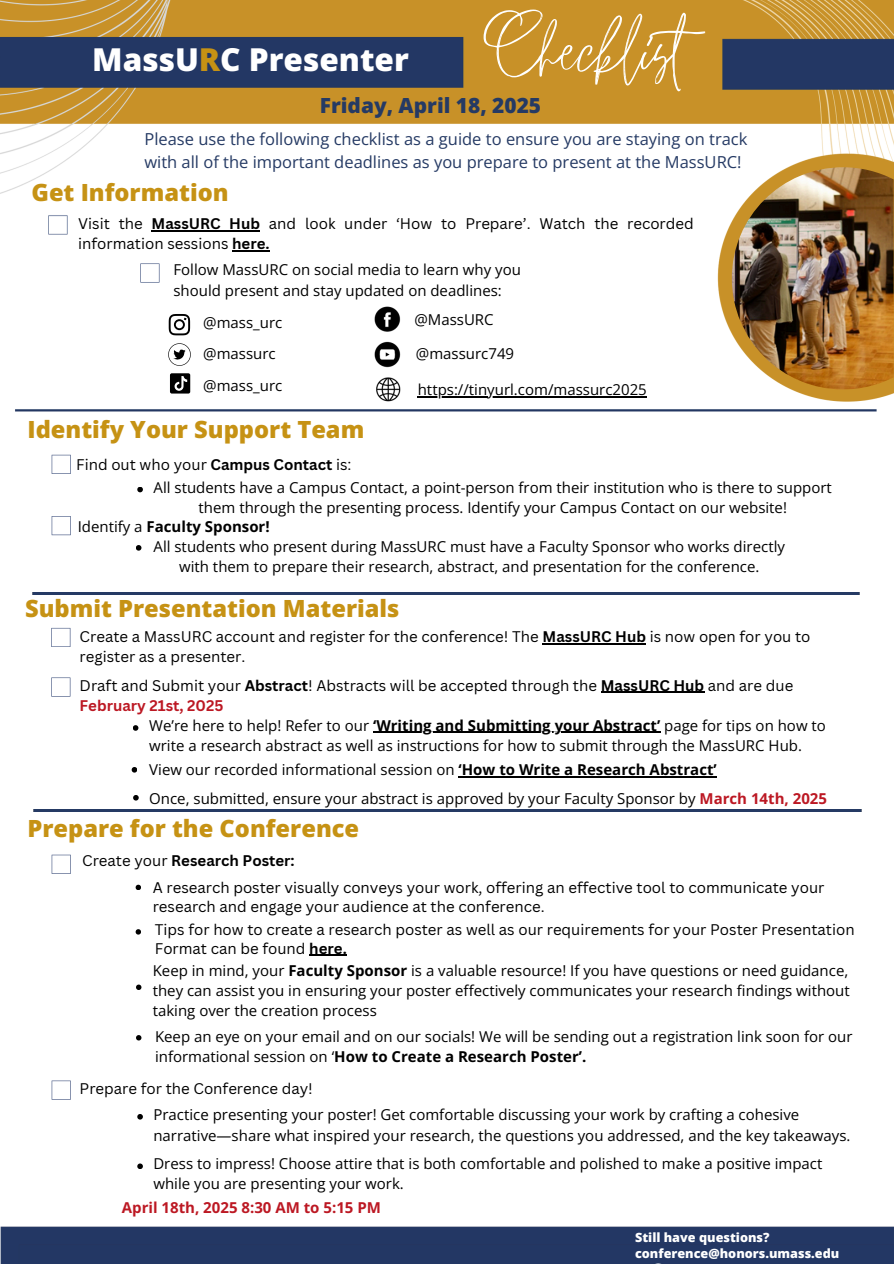
<style>
.page{position:relative;width:894px;height:1264px;background:#fff}
.page>*{position:absolute;margin:0;border:0;box-sizing:border-box;transform-origin:0 0}
.t1{font:76.95px "Shadow";color:#fff}
.t2{font:800 31.5px "Open Sans";color:#fff}
.t3{font:800 23.7px "Open Sans";color:#c69214}
.t4{font:800 20.85px "Open Sans";color:#253a64}
.t5{font:16.5px/22.5px "Open Sans";color:#253a64}
.t6{font:15px/20.2px "Open Sans";color:#000}
.t7{font:15px/20.2px "Canva Sans";color:#000}
.t8{font:700 15px "Open Sans";color:#bc1823}
.t9{font:700 15px "Canva Sans";color:#000}
.t10{font:700 15px "Open Sans";color:#000}
.t11{font:800 12.6px/16.8px "Open Sans";color:#fff}
.s1{color:#c69214}
.s2{font-weight:700}
.s3{font-weight:400}
.s4{font-weight:700;color:#bc1823}
</style>
<div class="page">
<svg style="left:51px;top:677px;width:19px;height:19px"></svg>
<svg style="left:52px;top:516px;width:19px;height:19px"></svg>
<hr style="left:33px;top:809px;width:829px;height:2px;background:#253a64">
<img style="left:0;top:0;width:893px;height:412px">
<img style="left:731px;top:167px;width:162px;height:222px">
<svg style="left:51px;top:628px;width:19px;height:19px"></svg>
<svg style="left:52px;top:455px;width:19px;height:19px"></svg>
<svg style="left:52px;top:854px;width:19px;height:19px"></svg>
<svg style="left:52px;top:1080px;width:19px;height:19px"></svg>
<svg style="left:135px;top:884px;width:6px;height:6px"></svg>
<svg style="left:135px;top:929px;width:6px;height:5px"></svg>
<svg style="left:136px;top:545px;width:5px;height:5px"></svg>
<svg style="left:133px;top:725px;width:5px;height:5px"></svg>
<svg style="left:137px;top:487px;width:6px;height:5px"></svg>
<svg style="left:137px;top:1114px;width:6px;height:5px"></svg>
<svg style="left:169px;top:314px;width:21px;height:21px"></svg>
<svg style="left:168px;top:343px;width:23px;height:23px"></svg>
<svg style="left:170px;top:373px;width:20px;height:20px"></svg>
<img style="left:367px;top:300px;width:40px;height:109px">
<hr style="left:32px;top:592px;width:828px;height:2px;background:#253a64">
<img style="left:0;top:1226px;width:893px;height:37px">
<svg style="left:132px;top:767px;width:5px;height:5px"></svg>
<svg style="left:136px;top:984px;width:5px;height:6px"></svg>
<svg style="left:136px;top:1035px;width:5px;height:5px"></svg>
<hr style="left:151px;top:230px;width:109px;height:1px;background:#000">
<hr style="left:232px;top:250px;width:37px;height:1px;background:#000">
<hr style="left:600px;top:692px;width:104px;height:1px;background:#000">
<hr style="left:417px;top:396px;width:229px;height:1px;background:#000">
<hr style="left:373px;top:732px;width:287px;height:1px;background:#000">
<hr style="left:458px;top:776px;width:258px;height:1px;background:#000">
<hr style="left:309px;top:954px;width:38px;height:2px;background:#000">
<svg style="left:137px;top:1163px;width:6px;height:6px"></svg>
<hr style="left:542px;top:643px;width:104px;height:1px;background:#000">
<svg style="left:133px;top:795px;width:6px;height:5px"></svg>
<div style="left:10px;top:1237px;width:883px;height:26px;background:#233764"></div>
<h6 class="t2" style="left:92px;top:38px;width:318px">MassU<span class="s1">R</span>C Presenter</h6>
<h6 class="t1" style="left:495px;top:-12px;width:234px">Checklist</h6>
<h6 class="t4" style="left:320px;top:90px;width:223px">Friday, April 18, 2025</h6>
<h3 class="t5" style="left:144px;top:128px;width:604px">Please use the following checklist as a guide to ensure you are staying on track with all of the important deadlines as you prepare to present at the MassURC!</h3>
<h6 class="t3" style="left:31px;top:176px;width:198px">Get Information</h6>
<p class="t7" style="left:78px;top:213px;width:617px">Visit the <span class="s2">MassURC Hub</span> and look under ‘How to Prepare’. Watch the recorded information sessions <span class="s2">here.</span></p>
<p class="t6" style="left:173px;top:259px;width:349px">Follow MassURC on social media to learn why you should present and stay updated on deadlines:</p>
<h6 class="t6" style="left:203px;top:312px;width:81px">@mass_urc</h6>
<h6 class="t6" style="left:203px;top:343px;width:74px">@massurc</h6>
<p class="t6" style="left:203px;top:375px;width:81px">@mass_urc</p>
<h3 class="t3" style="left:27px;top:412px;width:338px">Identify Your Support Team</h3>
<h6 class="t7" style="left:76px;top:454px;width:277px">Find out who your <span class="s2">Campus Contact</span> is:</h6>
<h3 class="t6" style="left:414px;top:309px;width:81px">@MassURC</h3>
<h6 class="t6" style="left:416px;top:343px;width:100px">@massurc749</h6>
<h3 class="t6" style="left:417px;top:379px;width:230px">https://tinyurl.com/massurc2025</h3>
<h6 class="t6" style="left:153px;top:477px;width:679px;text-align:center">All students have a Campus Contact, a point-person from their institution who is there to support them through the presenting process. Identify your Campus Contact on our website!</h6>
<h6 class="t10" style="left:78px;top:516px;width:193px"><span class="s3">Identify a</span> Faculty Sponsor!</h6>
<h6 class="t6" style="left:153px;top:536px;width:632px;text-align:center">All students who present during MassURC must have a Faculty Sponsor who works directly with them to prepare their research, abstract, and presentation for the conference.</h6>
<h6 class="t3" style="left:25px;top:591px;width:376px">Submit Presentation Materials</h6>
<p class="t7" style="left:80px;top:626px;width:732px">Create a MassURC account and register for the conference! The <span class="s2">MassURC Hub</span> is now open for you to register as a presenter.</p>
<h6 class="t7" style="left:80px;top:675px;width:715px">Draft and Submit your <span class="s2">Abstract</span>! Abstracts will be accepted through the <span class="s2">MassURC Hub</span> and are due<br><span class="s4">February 21st, 2025</span></h6>
<h6 class="t6" style="left:149px;top:714px;width:678px">We’re here to help! Refer to our <span class="s2">‘Writing and Submitting your Abstract’</span> page for tips on how to</h6>
<h6 class="t6" style="left:149px;top:735px;width:654px">write a research abstract as well as instructions for how to submit through the MassURC Hub.</h6>
<h6 class="t6" style="left:149px;top:759px;width:569px">View our recorded informational session on <span class="s2">‘How to Write a Research Abstract’</span></h6>
<p class="t6" style="left:149px;top:788px;width:679px">Once, submitted, ensure your abstract is approved by your Faculty Sponsor by <span class="s4">March 14th, 2025</span></p>
<h6 class="t3" style="left:27px;top:812px;width:333px">Prepare for the Conference</h6>
<h6 class="t9" style="left:82px;top:850px;width:214px"><span class="s3">Create your</span> Research Poster:</h6>
<h6 class="t7" style="left:153px;top:877px;width:673px;line-height:19.2px">A research poster visually conveys your work, offering an effective tool to communicate your research and engage your audience at the conference.</h6>
<h6 class="t7" style="left:155px;top:919px;width:701px;line-height:19.2px">Tips for how to create a research poster as well as our requirements for your Poster Presentation<br>Format can be found <span class="s2">here.</span></h6>
<h6 class="t6" style="left:153px;top:959px;width:698px;text-align:justify">Keep in mind, your <span class="s2">Faculty Sponsor</span> is a valuable resource! If you have questions or need guidance, they can assist you in ensuring your poster effectively communicates your research findings without taking over the creation process</h6>
<h6 class="t6" style="left:155px;top:1025px;width:698px">Keep an eye on your email and on our socials! We will be sending out a registration link soon for our informational session on ‘<span class="s2">How to Create a Research Poster’.</span></h6>
<h6 class="t7" style="left:80px;top:1078px;width:235px">Prepare for the Conference day!</h6>
<h5 class="t6" style="left:153px;top:1104px;width:698px">Practice presenting your poster! Get comfortable discussing your work by crafting a cohesive narrative—share what inspired your research, the questions you addressed, and the key takeaways.</h5>
<h6 class="t6" style="left:153px;top:1153px;width:670px">Dress to impress! Choose attire that is both comfortable and polished to make a positive impact while you are presenting your work.</h6>
<h6 class="t8" style="left:122px;top:1196px;width:260px">April 18th, 2025 8:30 AM to 5:15 PM</h6>
<p class="t11" style="left:635px;top:1228px;width:206px">Still have questions? conference@honors.umass.edu</p>
</div>
